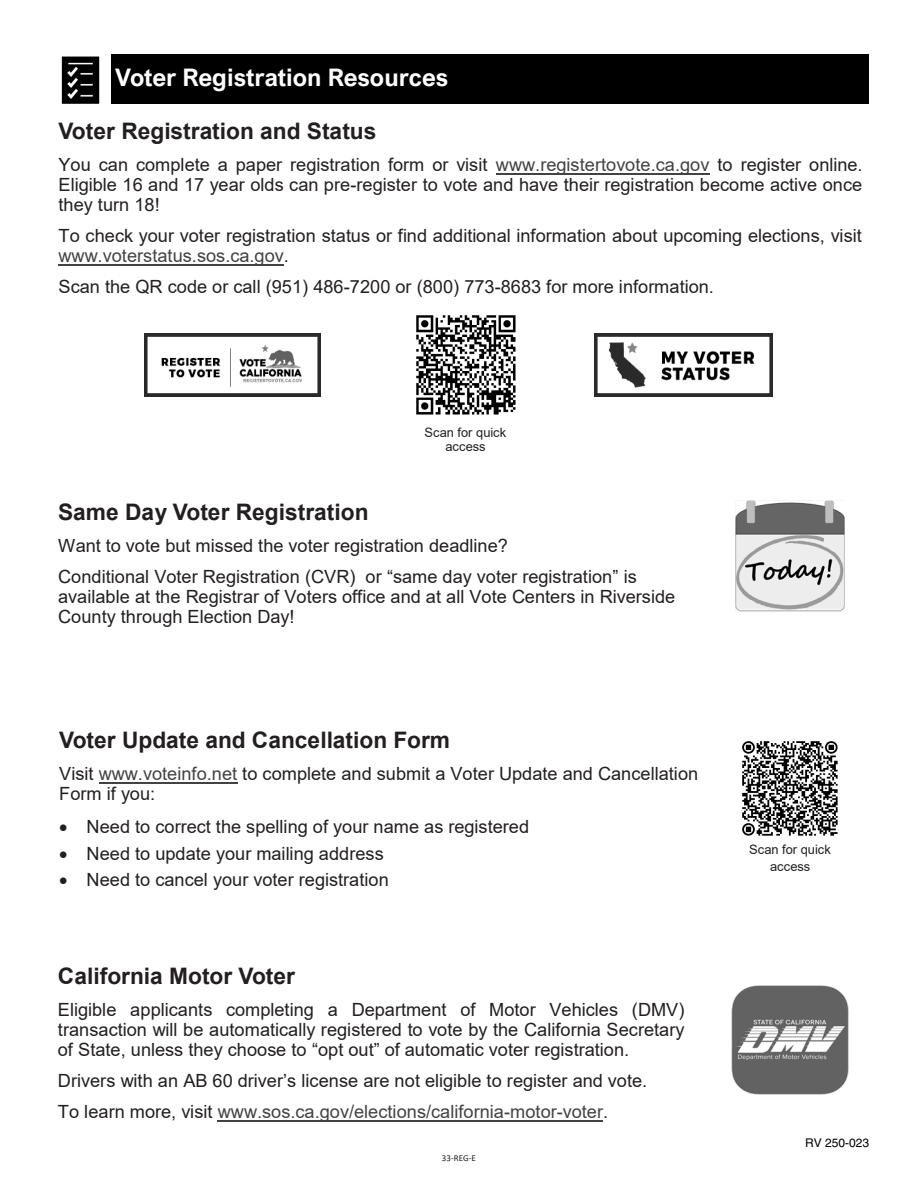
<style>
.page{position:relative;width:918px;height:1188px;background:#fff}
.page>*{position:absolute;margin:0;border:0;box-sizing:border-box;transform-origin:0 0}
.t1{font:700 24.15px "Arial Nova";color:#fff}
.t2{font:700 22.8px "Arial";color:#231f20}
.t3{font:18.15px/19.8px "Arial";color:#231f20}
.t4{font:18.15px "Arial";color:#424242}
.t5{font:12.9px/16.8px "Arial";letter-spacing:-.005em;color:#231f20;text-align:center}
.t6{font:12px "Helvetica LT Std";color:#000}
.t7{font:9px "Calibri";color:#231f20}
.s1{color:#424242}
.s2{color:#231f20}
</style>
<div class="page">
<hr style="left:218px;top:1120px;width:385px;height:1px;background:#424242">
<img style="left:731px;top:985px;width:117px;height:109px">
<img style="left:735px;top:500px;width:109px;height:112px">
<div style="left:111px;top:54px;width:757px;height:49px;background:#000"></div>
<img style="left:59px;top:55px;width:42px;height:50px;border-radius:4px">
<hr style="left:99px;top:782px;width:138px;height:2px;background:#424242">
<img style="left:742px;top:741px;width:96px;height:95px">
<hr style="left:496px;top:173px;width:213px;height:2px;background:#424242">
<hr style="left:59px;top:264px;width:225px;height:1px;background:#424242">
<img style="left:595px;top:334px;width:178px;height:63px">
<img style="left:145px;top:333px;width:176px;height:64px">
<img style="left:416px;top:315px;width:100px;height:100px">
<p class="t1" style="left:115px;top:63px;width:335px">Voter Registration Resources</p>
<p class="t2" style="left:59px;top:119px;width:319px">Voter Registration and Status</p>
<p class="t3" style="left:59px;top:155px;width:806px;text-align:justify">You can complete a paper registration form or visit <span class="s1">www.registertovote.ca.gov</span> to register online.<br>Eligible 16 and 17 year olds can pre-register to vote and have their registration become active once they turn 18!</p>
<p class="t3" style="left:59px;top:226px;width:805px">To check your voter registration status or find additional information about upcoming elections, visit <span class="s1">www.voterstatus.sos.ca.gov</span>.</p>
<p class="t3" style="left:59px;top:277px;width:657px">Scan the QR code or call (951) 486-7200 or (800) 773-8683 for more information.</p>
<p class="t5" style="left:425px;top:425px;width:83px;line-height:14px">Scan for quick access</p>
<p class="t2" style="left:58px;top:499px;width:312px">Same Day Voter Registration</p>
<p class="t3" style="left:58px;top:536px;width:451px">Want to vote but missed the voter registration deadline?</p>
<p class="t3" style="left:58px;top:567px;width:619px">Conditional Voter Registration (CVR) or “same day voter registration” is available at the Registrar of Voters office and at all Vote Centers in Riverside<br>County through Election Day!</p>
<p class="t2" style="left:59px;top:728px;width:392px">Voter Update and Cancellation Form</p>
<p class="t3" style="left:59px;top:764px;width:640px">Visit <span class="s1">www.voteinfo.net</span> to complete and submit a Voter Update and Cancellation<br>Form if you:</p>
<p class="t3" style="left:59px;top:817px;width:471px">• Need to correct the spelling of your name as registered</p>
<p class="t3" style="left:59px;top:843px;width:326px">• Need to update your mailing address</p>
<p class="t3" style="left:59px;top:870px;width:331px">• Need to cancel your voter registration</p>
<p class="t2" style="left:58px;top:963px;width:239px">California Motor Voter</p>
<p class="t3" style="left:58px;top:1000px;width:628px;text-align:justify">Eligible applicants completing a Department of Motor Vehicles (DMV) transaction will be automatically registered to vote by the California Secretary of State, unless they choose to “opt out” of automatic voter registration.</p>
<p class="t3" style="left:58px;top:1071px;width:591px">Drivers with an AB 60 driver’s license are not eligible to register and vote.</p>
<p class="t4" style="left:58px;top:1102px;width:552px"><span class="s2">To learn more, visit</span> www.sos.ca.gov/elections/california-motor-voter<span class="s2">.</span></p>
<p class="t7" style="left:442px;top:1154px;width:35px">33-REG-E</p>
<p class="t5" style="left:749px;top:841px;width:83px">Scan for quick access</p>
<p class="t6" style="left:805px;top:1139px;width:66px">RV 250-023</p>
</div>
